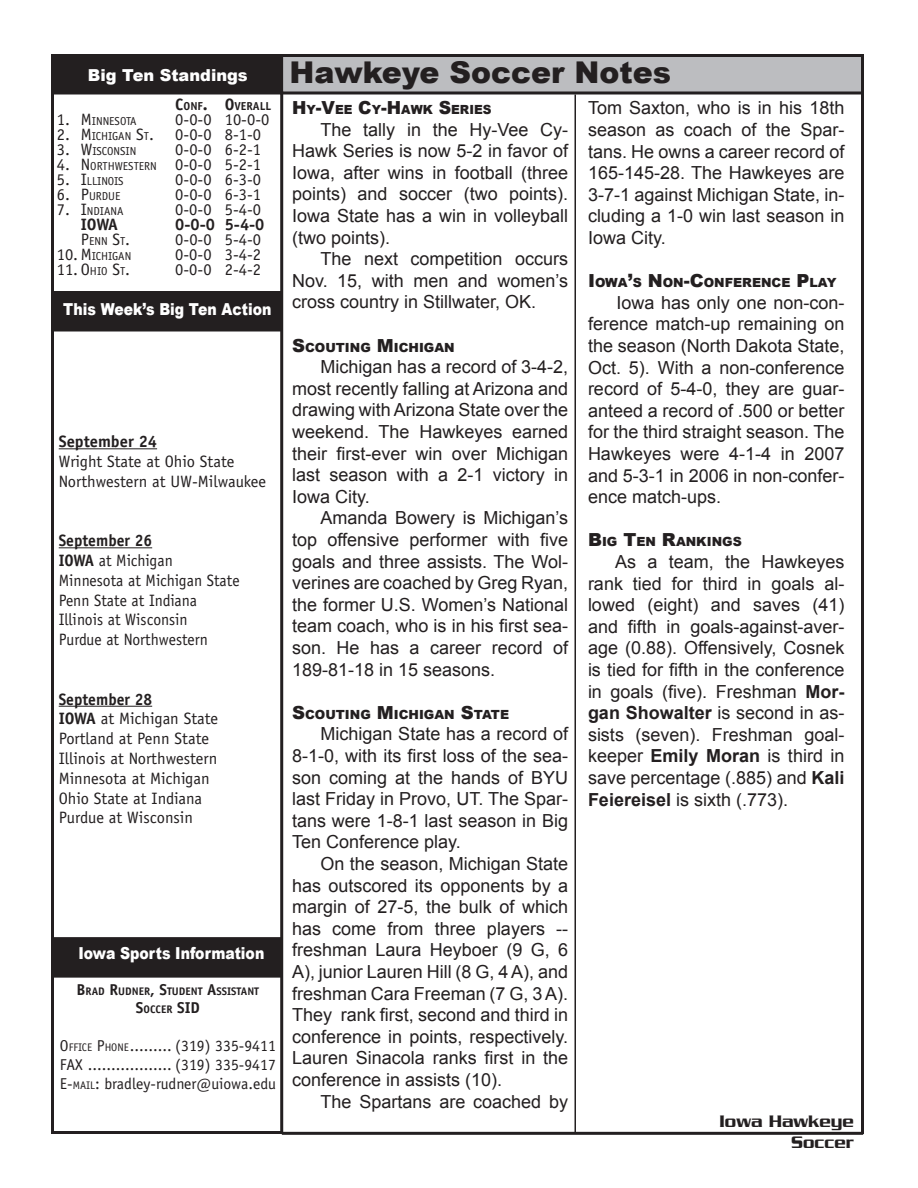
<style>
.page{position:relative;width:918px;height:1188px;background:#fff}
.page>*{position:absolute;margin:0;border:0;box-sizing:border-box;transform-origin:0 0}
.t1{font:900 30px "Arial";color:#231f20}
.t2{font:18px/21.6px "Arial";color:#231f20;text-align:justify}
.t3{font:500 18px "Serpentine";color:#231f20}
.t4{font:16.5px "Officina Sans";color:#231f20}
.t5{font:16.5px "Officina Sans";color:#231f20}
.t6{font:16.5px "Officina Sans";color:#231f20;scale:.95 1}
.t7{font:900 16.5px "Arial";color:#fff;scale:.85 1}
.t8{font:700 16.5px "Officina Sans";color:#231f20;scale:.95 1}
.t9{font:900 16.5px "Arial";color:#fff}
.t10{font:700 16.5px "Officina Sans";color:#231f20}
.t11{font:700 16.5px "Officina Sans";color:#231f20}
.t12{font:15.75px "Officina Sans";color:#231f20}
.t13{font:15.75px "Officina Sans";color:#231f20}
.t14{font:900 12.6px "Arial";color:#231f20}
.t15{font:900 12.6px "Arial";color:#231f20;scale:.96 1}
.t16{font:11.55px "Officina Sans";color:#231f20}
.t17{font:700 11.55px "Officina Sans";color:#231f20}
.t18{font:700 10.95px "Officina Sans";color:#231f20}
.s1{font-size:16.5px}
.s2{font-size:11.55px}
.s3{font-weight:700}
.s4{font-size:15.75px}
.s5{font-size:10.95px}
.s6{font-style:inherit}
.s7{font-size:18px}
</style>
<div class="page">
<div style="left:51px;top:54px;width:232px;height:1080px;border:3px solid #231f20"></div>
<div style="left:282px;top:56px;width:580px;height:37px;background:#bcbdc0"></div>
<div style="left:280px;top:54px;width:584px;height:40px;border:3px solid #231f20"></div>
<div style="left:57px;top:57px;width:223px;height:35px;background:#231f20"></div>
<div style="left:54px;top:54px;width:229px;height:40px;border:6px solid #231f20"></div>
<div style="left:57px;top:940px;width:223px;height:35px;background:#231f20"></div>
<div style="left:54px;top:937px;width:229px;height:41px;border:6px solid #231f20"></div>
<hr style="left:283px;top:54px;width:580px;height:3px;background:#231f20">
<hr style="left:861px;top:54px;width:3px;height:1080px;background:#231f20">
<hr style="left:282px;top:1132px;width:581px;height:3px;background:#231f20">
<hr style="left:574px;top:94px;width:2px;height:1040px;background:#231f20">
<hr style="left:59px;top:448px;width:98px;height:1px;background:#231f20">
<hr style="left:59px;top:547px;width:93px;height:1px;background:#231f20">
<hr style="left:59px;top:706px;width:93px;height:1px;background:#231f20">
<div style="left:56px;top:294px;width:223px;height:34px;background:#231f20"></div>
<div style="left:53px;top:291px;width:229px;height:41px;border:6px solid #231f20"></div>
<p class="t9" style="left:88px;top:63px;width:161px">Big Ten Standings</p>
<p class="t17" style="left:175px;top:99px;width:98px"><span class="s1">C</span>ONF<span class="s1">. O</span>VERALL</p>
<p class="t16" style="left:57px;top:115px;width:81px"><span class="s1">1. M</span>INNESOTA</p>
<p class="t5" style="left:175px;top:110px;width:96px">0-0-0 10-0-0</p>
<p class="t16" style="left:57px;top:130px;width:99px"><span class="s1">2. M</span> ICHIGAN <span class="s1">S</span>T<span class="s1">.</span></p>
<p class="t5" style="left:175px;top:125px;width:87px">0-0-0 8-1-0</p>
<p class="t16" style="left:57px;top:145px;width:81px"><span class="s1">3. W</span>ISCONSIN</p>
<p class="t5" style="left:175px;top:140px;width:87px">0-0-0 6-2-1</p>
<p class="t5" style="left:57px;top:155px;width:206px">4. N <span class="s2">ORTHWESTERN</span> 0-0-0 5-2-1</p>
<p class="t16" style="left:57px;top:175px;width:68px"><span class="s1">5. I</span> LLINOIS</p>
<p class="t5" style="left:175px;top:170px;width:87px">0-0-0 6-3-0</p>
<p class="t16" style="left:57px;top:190px;width:65px"><span class="s1">6. P</span>URDUE</p>
<p class="t5" style="left:175px;top:185px;width:87px">0-0-0 6-3-1</p>
<p class="t16" style="left:57px;top:205px;width:68px"><span class="s1">7. I</span> NDIANA</p>
<p class="t5" style="left:175px;top:200px;width:87px">0-0-0 5-4-0</p>
<p class="t10" style="left:81px;top:215px;width:34px">IO WA</p>
<p class="t10" style="left:175px;top:215px;width:91px">0-0-0 5-4-0</p>
<p class="t16" style="left:81px;top:235px;width:51px"><span class="s1">P</span>ENN <span class="s1">S</span>T<span class="s1">.</span></p>
<p class="t5" style="left:175px;top:230px;width:87px">0-0-0 5-4-0</p>
<p class="t16" style="left:57px;top:250px;width:76px"><span class="s1">10. M</span> ICHIGAN</p>
<p class="t5" style="left:175px;top:245px;width:87px">0-0-0 3-4-2</p>
<p class="t5" style="left:57px;top:260px;width:75px">11. O<span class="s2">HIO</span> S<span class="s2">T</span>.</p>
<p class="t5" style="left:175px;top:260px;width:87px">0-0-0 2-4-2</p>
<p class="t7" style="left:63px;top:297px;width:247px">This Week’s Big Ten Action</p>
<p class="t11" style="left:59px;top:431px;width:100px">September 24</p>
<p class="t4" style="left:59px;top:452px;width:177px">Wright State at Ohio State</p>
<p class="t4" style="left:59px;top:472px;width:209px">Northwestern at UW-Milwaukee</p>
<p class="t8" style="left:59px;top:530px;width:100px">September 26</p>
<p class="t6" style="left:59px;top:551px;width:122px"><span class="s3">IOWA</span> at Michigan</p>
<p class="t6" style="left:59px;top:571px;width:192px">Minnesota at Michigan State</p>
<p class="t6" style="left:59px;top:590px;width:147px">Penn State at Indiana</p>
<p class="t6" style="left:59px;top:610px;width:137px">Illinois at Wisconsin</p>
<p class="t6" style="left:59px;top:630px;width:159px">Purdue at Northwestern</p>
<p class="t8" style="left:59px;top:689px;width:100px">September 28</p>
<p class="t4" style="left:59px;top:709px;width:161px"><span class="s3">IOWA</span> at Michigan State</p>
<p class="t4" style="left:59px;top:729px;width:152px">Portland at Penn State</p>
<p class="t4" style="left:59px;top:749px;width:160px">Illinois at Northwestern</p>
<p class="t4" style="left:59px;top:769px;width:153px">Minnesota at Michigan</p>
<p class="t4" style="left:59px;top:788px;width:145px">Ohio State at Indiana</p>
<p class="t4" style="left:59px;top:808px;width:136px">Purdue at Wisconsin</p>
<p class="t7" style="left:78px;top:942px;width:220px">Iowa Sports Information</p>
<p class="t18" style="left:77px;top:984px;width:184px"><span class="s4">B</span>RAD <span class="s4">R</span>UDNER<span class="s4">, S</span>TUDENT <span class="s4">A</span>SSISTANT</p>
<p class="t18" style="left:136px;top:1003px;width:57px"><span class="s4">S</span>OCCER <span class="s4">SID</span></p>
<p class="t12" style="left:60px;top:1037px;width:218px">O<span class="s5">FFICE</span> P<span class="s5">HONE</span>......... (319) 335-9411</p>
<p class="t12" style="left:60px;top:1056px;width:218px">FAX .................. (319) 335-9417</p>
<p class="t13" style="left:60px;top:1075px;width:218px"><span class="s6">E-</span><span class="s5">MAIL</span><span class="s6">:</span> bradley-rudner@uiowa.edu</p>
<p class="t1" style="left:289px;top:50px;width:383px">Hawkeye Soccer Notes</p>
<p class="t15" style="left:292px;top:100px;width:209px"><span class="s7">H</span>Y<span class="s7">-V</span>EE <span class="s7">C</span>Y<span class="s7">-H</span>AWK <span class="s7">S</span>ERIES</p>
<p class="t2" style="left:292px;top:119px;width:278px;text-indent:28px">The tally in the Hy-Vee Cy-Hawk Series is now 5-2 in favor of Iowa, after wins in football (three points) and soccer (two points).<br>Iowa State has a win in volleyball (two points).</p>
<p class="t2" style="left:292px;top:248px;width:278px;text-indent:28px">The next competition occurs Nov. 15, with men and women’s cross country in Stillwater, OK.</p>
<p class="t14" style="left:292px;top:338px;width:164px"><span class="s7">S</span>COUTING <span class="s7">M</span> ICHIGAN</p>
<p class="t2" style="left:292px;top:356px;width:278px;text-indent:28px">Michigan has a record of 3-4-2, most recently falling at Arizona and drawing with Arizona State over the weekend. The Hawkeyes earned their first-ever win over Michigan last season with a 2-1 victory in Iowa City.</p>
<p class="t2" style="left:292px;top:507px;width:278px;text-indent:28px">Amanda Bowery is Michigan’s top offensive performer with five goals and three assists. The Wol&shy;verines are coached by Greg Ryan, the former U.S. Women’s National team coach, who is in his first sea&shy;son. He has a career record of 189-81-18 in 15 seasons.</p>
<p class="t14" style="left:292px;top:705px;width:219px"><span class="s7">S</span>COUTING <span class="s7">M</span> ICHIGAN <span class="s7">S</span>TATE</p>
<p class="t2" style="left:292px;top:723px;width:278px;text-indent:28px">Michigan State has a record of 8-1-0, with its first loss of the sea&shy;son coming at the hands of BYU last Friday in Provo, UT. The Spar&shy;tans were 1-8-1 last season in Big Ten Conference play.</p>
<p class="t2" style="left:292px;top:853px;width:278px;text-indent:28px">On the season, Michigan State has outscored its opponents by a margin of 27-5, the bulk of which has come from three players -- freshman Laura Heyboer (9 G, 6<br>A), junior Lauren Hill (8 G, 4 A), and freshman Cara Freeman (7 G, 3 A).<br>They rank first, second and third in conference in points, respectively.<br>Lauren Sinacola ranks first in the conference in assists (10).</p>
<p class="t2" style="left:321px;top:1091px;width:249px">The Spartans are coached by</p>
<p class="t2" style="left:588px;top:97px;width:258px">Tom Saxton, who is in his 18th season as coach of the Spar&shy;tans. He owns a career record of 165-145-28. The Hawkeyes are 3-7-1 against Michigan State, in&shy;cluding a 1-0 win last season in Iowa City.</p>
<p class="t14" style="left:588px;top:274px;width:250px"><span class="s7">I</span> OWA<span class="s7">’</span>S <span class="s7">N</span> ON<span class="s7">-C</span>ONFERENCE <span class="s7">P</span>LAY</p>
<p class="t2" style="left:588px;top:292px;width:258px;text-indent:28px">Iowa has only one non-con&shy;ference match-up remaining on the season (North Dakota State, Oct. 5). With a non-conference record of 5-4-0, they are guar&shy;anteed a record of .500 or better for the third straight season. The Hawkeyes were 4-1-4 in 2007 and 5-3-1 in 2006 in non-confer&shy;ence match-ups.</p>
<p class="t14" style="left:588px;top:533px;width:155px"><span class="s7">B</span>IG <span class="s7">T</span>EN <span class="s7">R</span>ANKINGS</p>
<p class="t2" style="left:588px;top:551px;width:258px;text-indent:27px">As a team, the Hawkeyes rank tied for third in goals al&shy;lowed (eight) and saves (41) and fifth in goals-against-aver&shy;age (0.88). Offensively, Cosnek is tied for fifth in the conference in goals (five). Freshman <span class="s3">Mor&shy;gan Showalter</span> is second in as&shy;sists (seven). Freshman goal&shy;keeper <span class="s3">Emily Moran</span> is third in save percentage (.885) and <span class="s3">Kali Feiereisel</span> is sixth (.773).</p>
<p class="t3" style="left:719px;top:1111px;width:136px">Iowa Hawkeye</p>
<p class="t3" style="left:791px;top:1132px;width:64px">Soccer</p>
</div>
